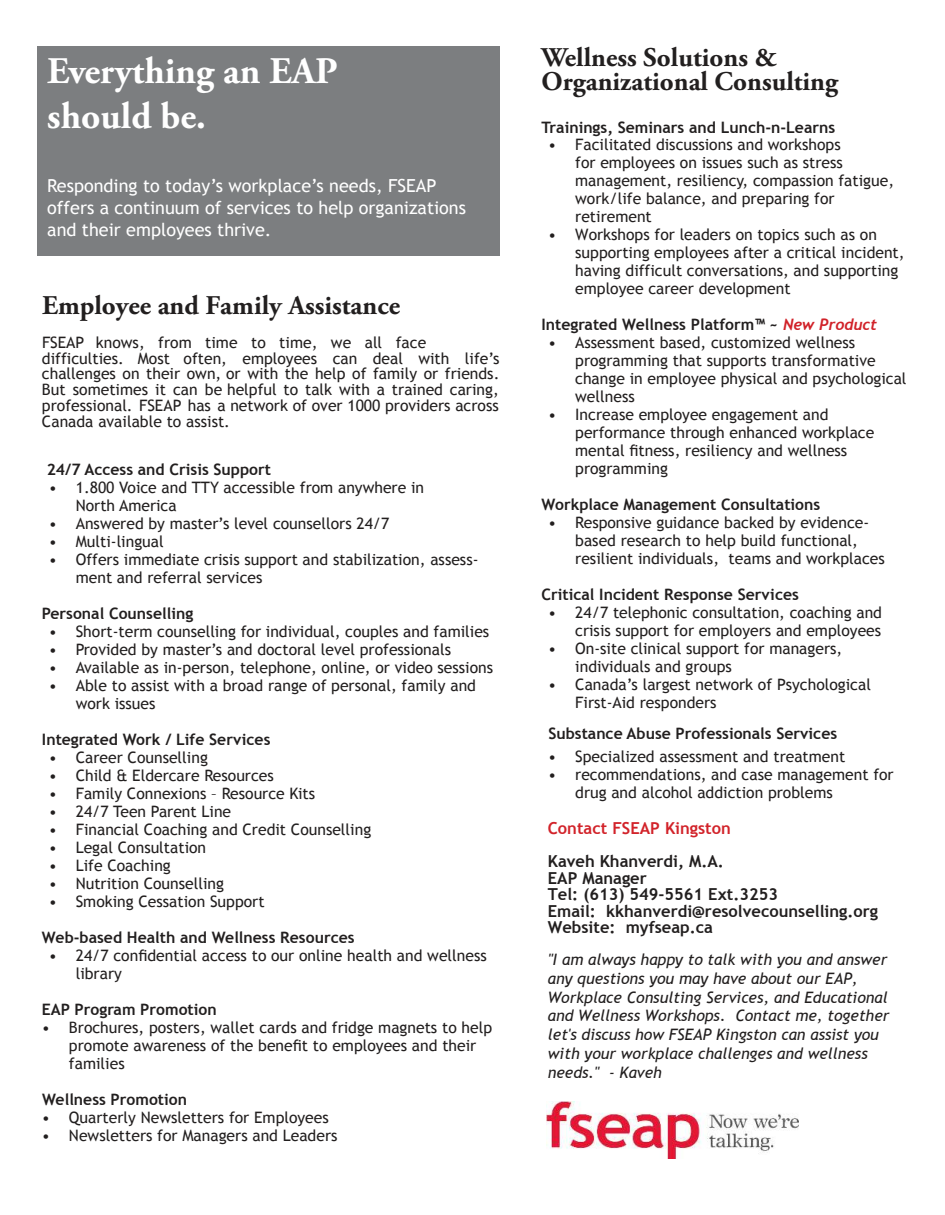
<style>
.page{position:relative;width:945px;height:1215px;background:#fff}
.page>*{position:absolute;margin:0;border:0;box-sizing:border-box;transform-origin:0 0}
.t1{font:700 37.5px/45px "Adobe Garamond Pro";color:#fff}
.t2{font:700 27px/24px "Adobe Garamond Pro";color:#221f1f}
.t3{font:18px/21.6px "Trebuchet MS";color:#fff}
.t4{font:700 16.5px/16.5px "Trebuchet MS";color:#221f1f}
.t5{font:700 16.5px "Trebuchet MS";color:#d2232a}
.t6{font:15.75px/18px "Trebuchet MS";color:#221f1f}
.t7{font:700 15.75px "Trebuchet MS";color:#221f1f}
.t8{font:italic 15.75px/18.9px "Trebuchet MS";color:#221f1f}
.s1{font-family:"Trebuchet";font-style:italic;color:#d12229}
</style>
<div class="page">
<div style="left:38px;top:46px;width:462px;height:210px;background:#7c7e80"></div>
<img style="left:546px;top:1102px;width:253px;height:57px">
<h1 class="t1" style="left:47px;top:52px;width:292px">Everything an EAP should be.</h1>
<p class="t3" style="left:47px;top:176px;width:420px">Responding to today’s workplace’s needs, FSEAP offers a continuum of services to help organizations and their employees thrive.</p>
<h2 class="t2" style="left:42px;top:296px;width:360px">Employee and Family Assistance</h2>
<p class="t6" style="left:42px;top:335px;width:459px;line-height:15.8px">FSEAP knows, from time to time, we all face difficulties. Most often, employees can deal with life’s challenges on their own, or with the help of family or friends.<br>But sometimes it can be helpful to talk with a trained caring, professional. FSEAP has a network of over 1000 providers across Canada available to assist.</p>
<p class="t7" style="left:47px;top:459px;width:226px">24/7 Access and Crisis Support</p>
<p class="t6" style="left:76px;top:478px;width:350px;text-indent:-27px">• 1.800 Voice and TTY accessible from anywhere in<br>North America</p>
<p class="t6" style="left:49px;top:514px;width:342px">• Answered by master’s level counsellors 24/7</p>
<p class="t6" style="left:49px;top:532px;width:117px">• Multi-lingual</p>
<p class="t6" style="left:76px;top:550px;width:404px;text-indent:-27px">• Offers immediate crisis support and stabilization, assess&shy;ment and referral services</p>
<p class="t7" style="left:42px;top:603px;width:153px">Personal Counselling</p>
<p class="t6" style="left:49px;top:622px;width:442px">• Short-term counselling for individual, couples and families</p>
<p class="t6" style="left:49px;top:640px;width:404px">• Provided by master’s and doctoral level professionals</p>
<p class="t6" style="left:49px;top:658px;width:446px">• Available as in-person, telephone, online, or video sessions</p>
<p class="t6" style="left:76px;top:676px;width:402px;text-indent:-27px">• Able to assist with a broad range of personal, family and work issues</p>
<p class="t7" style="left:42px;top:729px;width:230px">Integrated Work / Life Services</p>
<p class="t6" style="left:49px;top:748px;width:161px">• Career Counselling</p>
<p class="t6" style="left:49px;top:766px;width:227px">• Child &amp; Eldercare Resources</p>
<p class="t6" style="left:49px;top:784px;width:268px">• Family Connexions – Resource Kits</p>
<p class="t6" style="left:49px;top:802px;width:184px">• 24/7 Teen Parent Line</p>
<p class="t6" style="left:49px;top:820px;width:324px">• Financial Coaching and Credit Counselling</p>
<p class="t6" style="left:49px;top:838px;width:159px">• Legal Consultation</p>
<p class="t6" style="left:49px;top:856px;width:124px">• Life Coaching</p>
<p class="t6" style="left:49px;top:874px;width:177px">• Nutrition Counselling</p>
<p class="t6" style="left:49px;top:892px;width:217px">• Smoking Cessation Support</p>
<p class="t7" style="left:42px;top:927px;width:314px">Web-based Health and Wellness Resources</p>
<p class="t6" style="left:76px;top:946px;width:413px;text-indent:-27px">• 24/7 confidential access to our online health and wellness library</p>
<p class="t7" style="left:42px;top:999px;width:176px">EAP Program Promotion</p>
<p class="t6" style="left:69px;top:1018px;width:425px;text-indent:-27px">• Brochures, posters, wallet cards and fridge magnets to help promote awareness of the benefit to employees and their families</p>
<p class="t7" style="left:42px;top:1089px;width:147px">Wellness Promotion</p>
<p class="t6" style="left:42px;top:1108px;width:288px">• Quarterly Newsletters for Employees</p>
<p class="t6" style="left:42px;top:1126px;width:297px">• Newsletters for Managers and Leaders</p>
<h2 class="t2" style="left:542px;top:48px;width:298px">Wellness Solutions &amp;<br>Organizational Consulting</h2>
<p class="t7" style="left:542px;top:118px;width:295px">Trainings, Seminars and Lunch-n-Learns</p>
<p class="t6" style="left:575px;top:136px;width:320px;text-indent:-27px">• Facilitated discussions and workshops<br>for employees on issues such as stress management, resiliency, compassion fatigue, work/life balance, and preparing for retirement</p>
<p class="t6" style="left:575px;top:226px;width:331px;text-indent:-27px">• Workshops for leaders on topics such as on supporting employees after a critical incident, having difficult conversations, and supporting employee career development</p>
<p class="t7" style="left:541px;top:315px;width:337px">Integrated Wellness Platform™ ~ <span class="s1">New Product</span></p>
<p class="t6" style="left:575px;top:334px;width:333px;text-indent:-27px">• Assessment based, customized wellness programming that supports transformative change in employee physical and psychological wellness</p>
<p class="t6" style="left:575px;top:406px;width:301px;text-indent:-27px">• Increase employee engagement and performance through enhanced workplace mental fitness, resiliency and wellness programming</p>
<p class="t7" style="left:541px;top:495px;width:280px">Workplace Management Consultations</p>
<p class="t6" style="left:575px;top:514px;width:311px;text-indent:-27px">• Responsive guidance backed by evidence&shy;based research to help build functional, resilient individuals, teams and workplaces</p>
<p class="t7" style="left:541px;top:585px;width:259px">Critical Incident Response Services</p>
<p class="t6" style="left:548px;top:604px;width:335px;text-align:right">• 24/7 telephonic consultation, coaching and crisis support for employers and employees</p>
<p class="t6" style="left:575px;top:640px;width:269px;text-indent:-27px">• On-site clinical support for managers, individuals and groups</p>
<p class="t6" style="left:575px;top:676px;width:297px;text-indent:-27px">• Canada’s largest network of Psychological<br>First-Aid responders</p>
<p class="t7" style="left:548px;top:723px;width:290px">Substance Abuse Professionals Services</p>
<p class="t6" style="left:548px;top:748px;width:299px">• Specialized assessment and treatment</p>
<p class="t6" style="left:575px;top:766px;width:320px;text-indent:-27px">• recommendations, and case management for drug and alcohol addiction problems</p>
<p class="t5" style="left:548px;top:818px;width:185px">Contact FSEAP Kingston</p>
<p class="t4" style="left:548px;top:853px;width:332px">Kaveh Khanverdi, M.A.<br>EAP Manager<br>Tel: (613) 549-5561 Ext.3253<br>Email: kkhanverdi@resolvecounselling.org<br>Website: myfseap.ca</p>
<p class="t8" style="left:548px;top:950px;width:343px">"I am always happy to talk with you and answer any questions you may have about our EAP, Workplace Consulting Services, and Educational and Wellness Workshops. Contact me, together let's discuss how FSEAP Kingston can assist you with your workplace challenges and wellness needs." - Kaveh</p>
</div>
